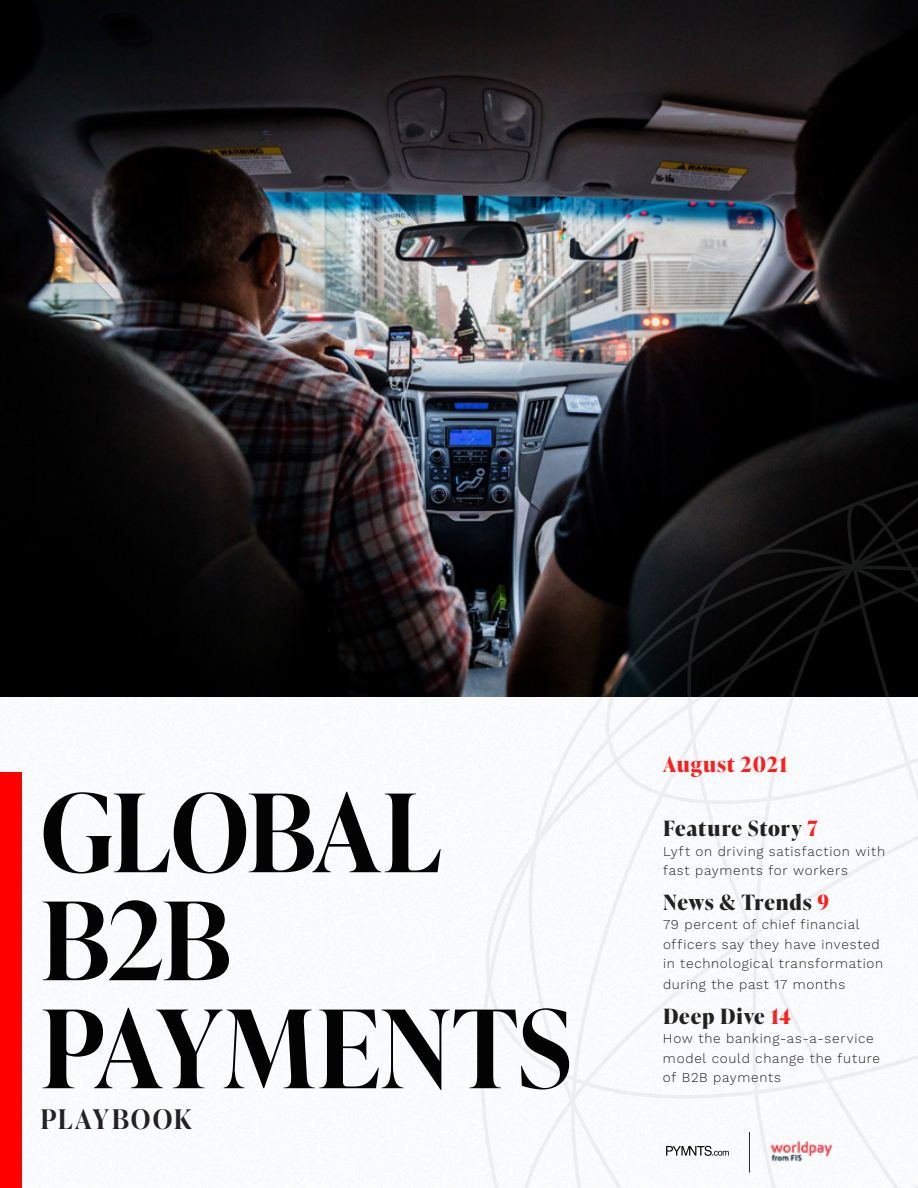
<style>
.page{position:relative;width:918px;height:1188px;background:#fff}
.page>*{position:absolute;margin:0;border:0;box-sizing:border-box;transform-origin:0 0}
.t1{font:600 108px/108px "Ivy Presto Display";letter-spacing:-.01em;color:#030303}
.t2{font:600 27px "Ivy Presto Display";letter-spacing:.065em;color:#212121}
.t3{font:700 21px "Ivy Presto Display";letter-spacing:.035em;color:#212121}
.t4{font:700 21px "Ivy Presto Display";letter-spacing:.035em;color:#ff1f1f}
.t5{font:300 13.5px/19.5px "Work Sans";letter-spacing:.055em;color:#212121}
.s1{color:#ff1f1f}
</style>
<div class="page">
<img style="left:0;top:0;width:918px;height:697px">
<div style="left:0;top:772px;width:21px;height:416px;background:#f00"></div>
<svg style="left:480px;top:565px;width:12px;height:610px"></svg>
<svg style="left:492px;top:461px;width:426px;height:727px"></svg>
<hr style="left:750px;top:1130px;width:1px;height:41px;background:#fff">
<img style="left:770px;top:1130px;width:63px;height:41px">
<hr style="left:749px;top:1132px;width:1px;height:41px;background:#2a2a2a">
<h1 class="t1" style="left:40px;top:775px;width:533px">GLOBAL<br>B2B<br>PAYMENTS</h1>
<h2 class="t2" style="left:40px;top:1099px;width:153px">PLAYBOOK</h2>
<h3 class="t4" style="left:663px;top:749px;width:126px">August 2021</h3>
<h3 class="t3" style="left:663px;top:814px;width:157px">Feature Story <span class="s1">7</span></h3>
<p class="t5" style="left:663px;top:842px;width:224px">Lyft on driving satisfaction with fast payments for workers</p>
<h3 class="t3" style="left:663px;top:887px;width:168px">News &amp; Trends <span class="s1">9</span></h3>
<p class="t5" style="left:663px;top:916px;width:222px">79 percent of chief financial officers say they have invested in technological transformation</p>
<p class="t5" style="left:663px;top:976px;width:184px">during the past 17 months</p>
<h3 class="t3" style="left:663px;top:1001px;width:129px">Deep Dive <span class="s1">14</span></h3>
<p class="t5" style="left:663px;top:1030px;width:219px">How the banking-as-a-service model could change the future of B2B payments</p>
</div>
